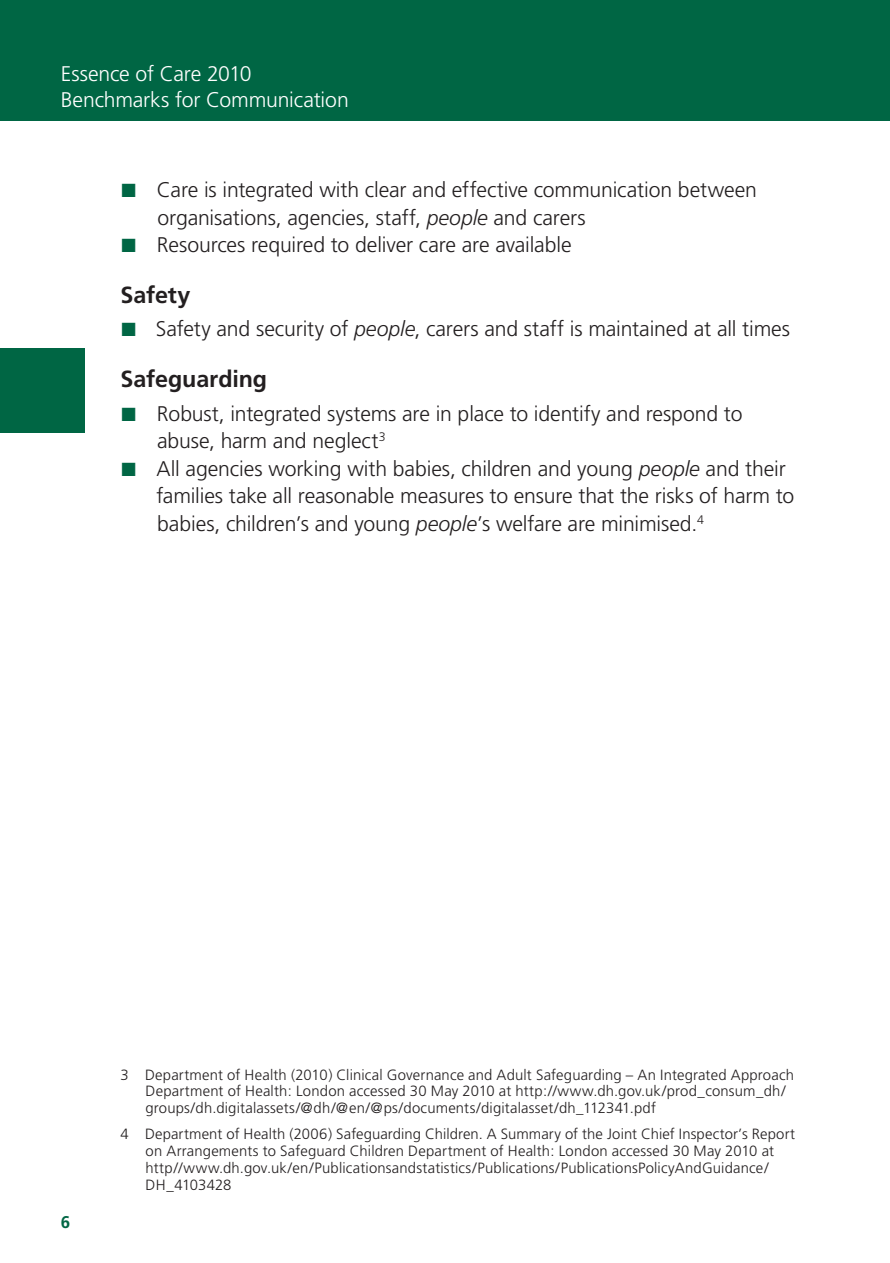
<style>
.page{position:relative;width:890px;height:1263px;background:#fff}
.page>*{position:absolute;margin:0;border:0;box-sizing:border-box;transform-origin:0 0}
.t1{font:700 23.25px "Frutiger";letter-spacing:-.005em;color:#231f20}
.t2{font:300 21.15px/27.6px "Frutiger";letter-spacing:-.01em;color:#231f20}
.t3{font:300 21.15px/25.5px "Frutiger";letter-spacing:-.01em;color:#fff}
.t4{font:19.05px "Zapf Dingbats";color:#064}
.t5{font:700 16.95px "Frutiger";color:#064}
.t6{font:300 14.85px/17px "Frutiger";letter-spacing:.01em;color:#231f20}
.s1{color:#064}
.s2{font-style:italic}
</style>
<div class="page">
<div style="left:0;top:0;width:889px;height:120px;background:#064"></div>
<div style="left:0;top:349px;width:85px;height:84px;background:#064"></div>
<h2 class="t3" style="left:61px;top:61px;width:289px">Essence of Care 2010<br>Benchmarks for Communication</h2>
<h2 class="t2" style="left:157px;top:176px;width:600px;text-indent:-36px"><span class="s1">■</span> Care is integrated with clear and effective communication between organisations, agencies, staff, <span class="s2">people</span> and carers</h2>
<h2 class="t2" style="left:121px;top:231px;width:451px"><span class="s1">■</span> Resources required to deliver care are available</h2>
<h1 class="t1" style="left:121px;top:281px;width:71px">Safety</h1>
<h2 class="t2" style="left:121px;top:315px;width:670px"><span class="s1">■</span> Safety and security of <span class="s2">people</span>, carers and staff is maintained at all times</h2>
<h1 class="t1" style="left:121px;top:365px;width:148px">Safeguarding</h1>
<p class="t4" style="left:136px;top:405px;width:7px">■</p>
<h2 class="t2" style="left:157px;top:399px;width:586px;text-indent:-36px"><span class="s1">■</span> Robust, integrated systems are in place to identify and respond to abuse, harm and neglect<sup>3</sup></h2>
<p class="t4" style="left:136px;top:460px;width:7px">■</p>
<h2 class="t2" style="left:156px;top:454px;width:639px;text-indent:-35px"><span class="s1">■</span> All agencies working with babies, children and young <span class="s2">people</span> and their families take all reasonable measures to ensure that the risks of harm to babies, children’s and young <span class="s2">people</span>’s welfare are minimised.<sup>4</sup></h2>
<p class="t5" style="left:61px;top:1212px;width:11px">6</p>
<p class="t6" style="left:145px;top:1066px;width:650px;text-indent:-25px">3 Department of Health (2010) Clinical Governance and Adult Safeguarding – An Integrated Approach<br>Department of Health: London accessed 30 May 2010 at http://www.dh.gov.uk/prod_consum_dh/ groups/dh.digitalassets/@dh/@en/@ps/documents/digitalasset/dh_112341.pdf</p>
<p class="t6" style="left:145px;top:1126px;width:651px;text-indent:-25px">4 Department of Health (2006) Safeguarding Children. A Summary of the Joint Chief Inspector’s Report on Arrangements to Safeguard Children Department of Health: London accessed 30 May 2010 at http//www.dh.gov.uk/en/Publicationsandstatistics/Publications/PublicationsPolicyAndGuidance/ DH_4103428</p>
</div>
